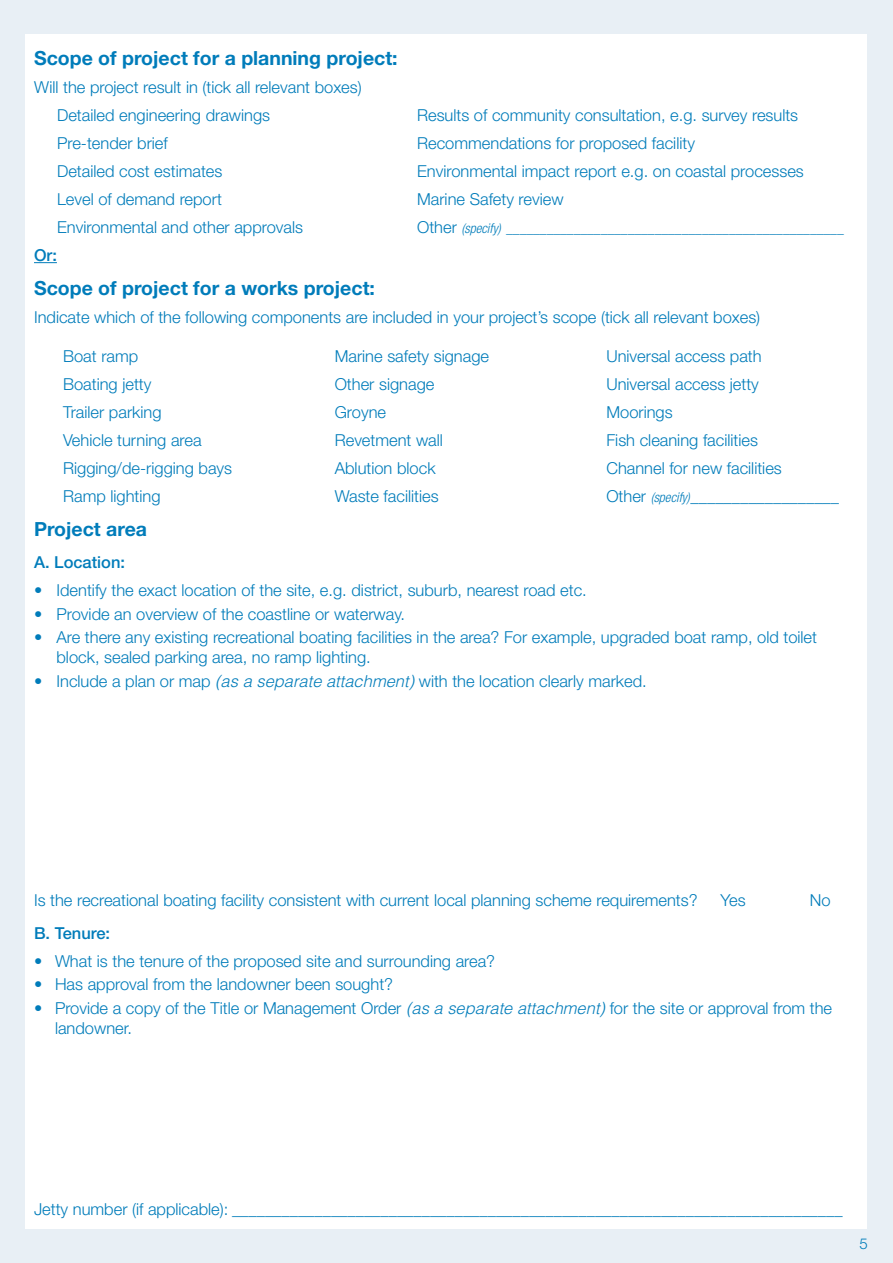
<style>
.page{position:relative;width:893px;height:1263px;background:#e8eff5}
.page>*{position:absolute;margin:0;border:0;box-sizing:border-box;transform-origin:0 0}
.H2_Blue7461{font:700 19.5px "Helvetica Neue LT Std";color:#007cba}
.Body{font:300 16.5px/19.5px "Helvetica Neue LT Std";color:#007cba}
.Body-2{font:500 16.5px "Helvetica Neue LT Std";color:#007cba}
.t1{font:300 15px "Helvetica Neue LT Std";color:#007cba}
.Body-3{font:italic 300 condensed 13.5px "Helvetica Neue LT Std";color:#007cba}
.s1{font-style:normal;font-stretch:normal;font-size:16.5px}
.s2{font-family:"Helvetica LT Std";font-style:italic}
</style>
<div class="page">
<div style="left:26px;top:34px;width:841px;height:1195px;background:#fff"></div>
<svg style="left:34px;top:262px;width:23px;height:1px"></svg>
<h2 class="H2_Blue7461" style="left:34px;top:46px;width:365px">Scope of project for a planning project:</h2>
<p class="Body" style="left:34px;top:77px;width:329px">Will the project result in (tick all relevant boxes)</p>
<p class="Body" style="left:57px;top:105px;width:215px">Detailed engineering drawings</p>
<p class="Body" style="left:417px;top:105px;width:383px">Results of community consultation, e.g. survey results</p>
<p class="Body" style="left:57px;top:133px;width:112px">Pre-tender brief</p>
<p class="Body" style="left:417px;top:133px;width:279px">Recommendations for proposed facility</p>
<p class="Body" style="left:57px;top:161px;width:167px">Detailed cost estimates</p>
<p class="Body" style="left:417px;top:161px;width:388px">Environmental impact report e.g. on coastal processes</p>
<p class="Body" style="left:57px;top:189px;width:166px">Level of demand report</p>
<p class="Body" style="left:417px;top:189px;width:148px">Marine Safety review</p>
<p class="Body" style="left:57px;top:217px;width:248px">Environmental and other approvals</p>
<p class="Body-3" style="left:417px;top:220px;width:428px"><span class="s1">Other</span> (specify) __________________________________________________</p>
<p class="Body-2" style="left:34px;top:245px;width:24px">Or:</p>
<h2 class="H2_Blue7461" style="left:34px;top:276px;width:342px">Scope of project for a works project:</h2>
<p class="Body" style="left:34px;top:307px;width:728px">Indicate which of the following components are included in your project’s scope (tick all relevant boxes)</p>
<p class="Body" style="left:63px;top:346px;width:77px">Boat ramp</p>
<p class="Body" style="left:63px;top:374px;width:90px">Boating jetty</p>
<p class="Body" style="left:63px;top:402px;width:100px">Trailer parking</p>
<p class="Body" style="left:63px;top:430px;width:140px">Vehicle turning area</p>
<p class="Body" style="left:63px;top:458px;width:171px">Rigging/de-rigging bays</p>
<p class="Body" style="left:63px;top:486px;width:99px">Ramp lighting</p>
<p class="Body" style="left:335px;top:346px;width:156px">Marine safety signage</p>
<p class="Body" style="left:335px;top:374px;width:101px">Other signage</p>
<p class="Body" style="left:335px;top:402px;width:53px">Groyne</p>
<p class="Body" style="left:335px;top:430px;width:110px">Revetment wall</p>
<p class="Body" style="left:335px;top:458px;width:102px">Ablution block</p>
<p class="Body" style="left:335px;top:486px;width:105px">Waste facilities</p>
<p class="Body" style="left:606px;top:346px;width:157px">Universal access path</p>
<p class="Body" style="left:606px;top:374px;width:154px">Universal access jetty</p>
<p class="Body" style="left:606px;top:402px;width:68px">Moorings</p>
<p class="Body" style="left:606px;top:430px;width:153px">Fish cleaning facilities</p>
<p class="Body" style="left:606px;top:458px;width:177px">Channel for new facilities</p>
<p class="Body-3" style="left:606px;top:489px;width:85px"><span class="s1">Other</span> (specify)</p>
<h2 class="H2_Blue7461" style="left:34px;top:517px;width:115px">Project area</h2>
<h3 class="Body-2" style="left:34px;top:552px;width:93px">A. Location:</h3>
<p class="Body" style="left:34px;top:580px;width:554px">• Identify the exact location of the site, e.g. district, suburb, nearest road etc.</p>
<p class="Body" style="left:34px;top:604px;width:372px">• Provide an overview of the coastline or waterway.</p>
<p class="Body" style="left:57px;top:627px;width:762px;text-indent:-22px">• Are there any existing recreational boating facilities in the area? For example, upgraded boat ramp, old toilet block, sealed parking area, no ramp lighting.</p>
<p class="Body" style="left:34px;top:671px;width:614px">• Include a plan or map <span class="s2">(as a separate attachment)</span> with the location clearly marked.</p>
<p class="Body" style="left:34px;top:890px;width:665px">Is the recreational boating facility consistent with current local planning scheme requirements?</p>
<p class="Body" style="left:720px;top:890px;width:27px">Yes</p>
<p class="Body" style="left:810px;top:890px;width:22px">No</p>
<h3 class="Body-2" style="left:34px;top:923px;width:78px">B. Tenure:</h3>
<p class="Body" style="left:34px;top:951px;width:463px">• What is the tenure of the proposed site and surrounding area?</p>
<p class="Body" style="left:34px;top:974px;width:361px">• Has approval from the landowner been sought?</p>
<p class="Body" style="left:55px;top:998px;width:779px;text-indent:-21px">• Provide a copy of the Title or Management Order <span class="s2">(as a separate attachment)</span> for the site or approval from the landowner.</p>
<p class="Body" style="left:34px;top:1198px;width:810px">Jetty number (if applicable): __________________________________________________________________________</p>
<p class="t1" style="left:859px;top:1235px;width:10px">5</p>
</div>
